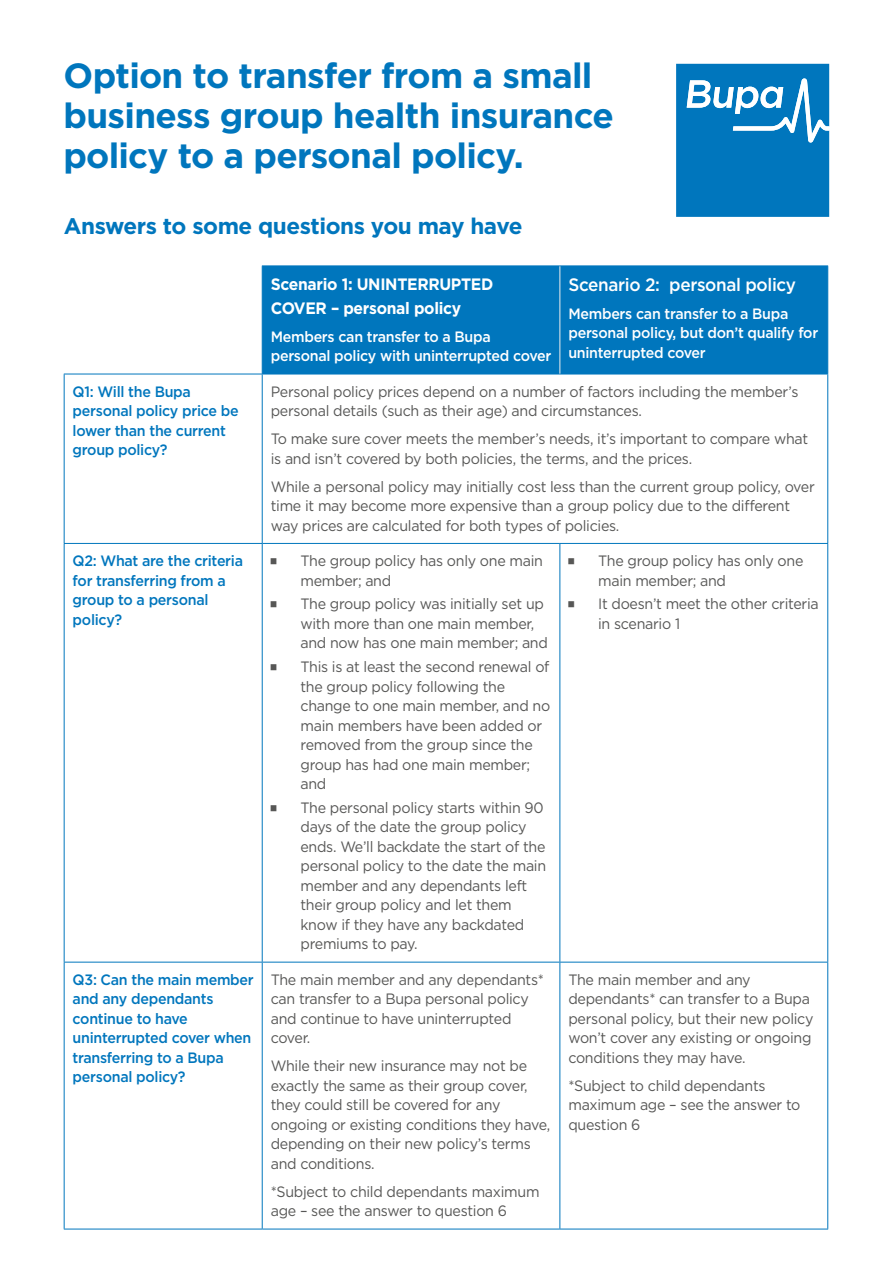
<style>
.page{position:relative;width:893px;height:1263px;background:#fff}
.page>*{position:absolute;margin:0;border:0;box-sizing:border-box;transform-origin:0 0}
.A4_1pp_Headline_Line_1{font:700 34.95px/39.6px "Gotham";letter-spacing:-.02em;color:#0076bd}
.A4_1pp_Sub_A_-_CYAN{font:700 22.5px "Gotham";letter-spacing:-.02em;color:#0076bd}
.A4_1pp_Body_Copy{font:500 18px "Gotham";letter-spacing:-.02em;color:#fff;scale:.95 1}
.A4_1pp_Body_Copy-2{font:700 16.5px/24px "Gotham";letter-spacing:-.02em;color:#fff;scale:.95 1}
.A4_1pp_Body_Copy-3{font:15px/19.5px "Gotham";letter-spacing:-.02em;color:#575756;scale:.95 1}
.A4_1pp_Body_Copy-4{font:500 15px/19.5px "Gotham";letter-spacing:-.02em;color:#0076bd;scale:.95 1}
.A4_1pp_Body_Copy-5{font:500 15px/19.5px "Gotham";letter-spacing:-.02em;color:#fff;scale:.95 1}
</style>
<div class="page">
<svg style="left:676px;top:64px;width:153px;height:153px;background:#1883c3"></svg>
<div style="left:263px;top:267px;width:564px;height:107px;background:#0076bd"></div>
<hr style="left:262px;top:266px;width:298px;height:1px;background:#0076bd">
<hr style="left:262px;top:266px;width:1px;height:108px;background:#0076bd">
<hr style="left:560px;top:266px;width:268px;height:1px;background:#0076bd">
<hr style="left:827px;top:266px;width:1px;height:108px;background:#0076bd">
<hr style="left:64px;top:374px;width:1px;height:169px;background:#0076bd">
<hr style="left:262px;top:374px;width:298px;height:1px;background:#0076bd">
<hr style="left:262px;top:374px;width:1px;height:169px;background:#0076bd">
<hr style="left:560px;top:374px;width:268px;height:1px;background:#0076bd">
<hr style="left:827px;top:374px;width:1px;height:169px;background:#0076bd">
<hr style="left:64px;top:543px;width:198px;height:1px;background:#0076bd">
<hr style="left:64px;top:544px;width:1px;height:418px;background:#0076bd">
<hr style="left:262px;top:543px;width:298px;height:1px;background:#0076bd">
<hr style="left:262px;top:544px;width:1px;height:418px;background:#0076bd">
<hr style="left:560px;top:543px;width:268px;height:1px;background:#0076bd">
<hr style="left:559px;top:544px;width:1px;height:418px;background:#0076bd">
<hr style="left:827px;top:544px;width:1px;height:418px;background:#0076bd">
<hr style="left:64px;top:962px;width:198px;height:1px;background:#0076bd">
<hr style="left:64px;top:962px;width:1px;height:267px;background:#0076bd">
<hr style="left:262px;top:962px;width:298px;height:1px;background:#0076bd">
<hr style="left:262px;top:962px;width:1px;height:267px;background:#0076bd">
<hr style="left:560px;top:962px;width:268px;height:1px;background:#0076bd">
<hr style="left:559px;top:962px;width:1px;height:267px;background:#0076bd">
<hr style="left:827px;top:962px;width:1px;height:267px;background:#0076bd">
<hr style="left:64px;top:1229px;width:198px;height:1px;background:#0076bd">
<hr style="left:262px;top:1229px;width:298px;height:1px;background:#0076bd">
<hr style="left:560px;top:1229px;width:268px;height:1px;background:#0076bd">
<hr style="left:559px;top:266px;width:1px;height:108px;background:#ededed">
<hr style="left:64px;top:374px;width:198px;height:1px;background:#0076bd">
<h2 class="A4_1pp_Headline_Line_1" style="left:63px;top:56px;width:552px">Option to transfer from a small business group health insurance policy to a personal policy.</h2>
<p class="A4_1pp_Sub_A_-_CYAN" style="left:64px;top:211px;width:460px">Answers to some questions you may have</p>
<p class="A4_1pp_Body_Copy-2" style="left:271px;top:272px;width:236px">Scenario 1: UNINTERRUPTED<br>COVER – personal policy</p>
<p class="A4_1pp_Body_Copy-5" style="left:271px;top:326px;width:297px">Members can transfer to a Bupa personal policy with uninterrupted cover</p>
<p class="A4_1pp_Body_Copy" style="left:568px;top:273px;width:241px">Scenario 2: personal policy</p>
<p class="A4_1pp_Body_Copy-5" style="left:568px;top:304px;width:264px">Members can transfer to a Bupa personal policy, but don’t qualify for uninterrupted cover</p>
<p class="A4_1pp_Body_Copy-4" style="left:73px;top:381px;width:176px">Q1: Will the Bupa personal policy price be lower than the current group policy?</p>
<p class="A4_1pp_Body_Copy-3" style="left:271px;top:381px;width:557px">Personal policy prices depend on a number of factors including the member’s personal details (such as their age) and circumstances.</p>
<p class="A4_1pp_Body_Copy-3" style="left:271px;top:429px;width:567px">To make sure cover meets the member’s needs, it’s important to compare what is and isn’t covered by both policies, the terms, and the prices.</p>
<p class="A4_1pp_Body_Copy-3" style="left:271px;top:476px;width:574px">While a personal policy may initially cost less than the current group policy, over time it may become more expensive than a group policy due to the different way prices are calculated for both types of policies.</p>
<p class="A4_1pp_Body_Copy-4" style="left:73px;top:551px;width:181px">Q2: What are the criteria for transferring from a group to a personal policy?</p>
<p class="A4_1pp_Body_Copy-3" style="left:300px;top:551px;width:257px">The group policy has only one main member; and</p>
<p class="A4_1pp_Body_Copy-3" style="left:300px;top:594px;width:262px">The group policy was initially set up with more than one main member, and now has one main member; and</p>
<p class="A4_1pp_Body_Copy-3" style="left:300px;top:657px;width:264px">This is at least the second renewal of the group policy following the change to one main member, and no main members have been added or removed from the group since the group has had one main member; and</p>
<p class="A4_1pp_Body_Copy-3" style="left:300px;top:797px;width:260px">The personal policy starts within 90 days of the date the group policy ends. We’ll backdate the start of the personal policy to the date the main member and any dependants left their group policy and let them know if they have any backdated premiums to pay.</p>
<p class="A4_1pp_Body_Copy-4" style="left:73px;top:969px;width:192px">Q3: Can the main member and any dependants continue to have uninterrupted cover when transferring to a Bupa personal policy?</p>
<p class="A4_1pp_Body_Copy-3" style="left:271px;top:969px;width:289px">The main member and any dependants* can transfer to a Bupa personal policy and continue to have uninterrupted cover.</p>
<p class="A4_1pp_Body_Copy-3" style="left:271px;top:1056px;width:296px">While their new insurance may not be exactly the same as their group cover, they could still be covered for any ongoing or existing conditions they have, depending on their new policy’s terms and conditions.</p>
<p class="A4_1pp_Body_Copy-3" style="left:271px;top:1181px;width:284px">*Subject to child dependants maximum age – see the answer to question 6</p>
<p class="A4_1pp_Body_Copy-3" style="left:598px;top:551px;width:218px">The group policy has only one main member; and</p>
<p class="A4_1pp_Body_Copy-3" style="left:598px;top:594px;width:234px">It doesn’t meet the other criteria in scenario 1</p>
<p class="A4_1pp_Body_Copy-3" style="left:568px;top:969px;width:259px">The main member and any dependants* can transfer to a Bupa personal policy, but their new policy won’t cover any existing or ongoing conditions they may have.</p>
<p class="A4_1pp_Body_Copy-3" style="left:568px;top:1075px;width:246px">*Subject to child dependants maximum age – see the answer to question 6</p>
</div>
